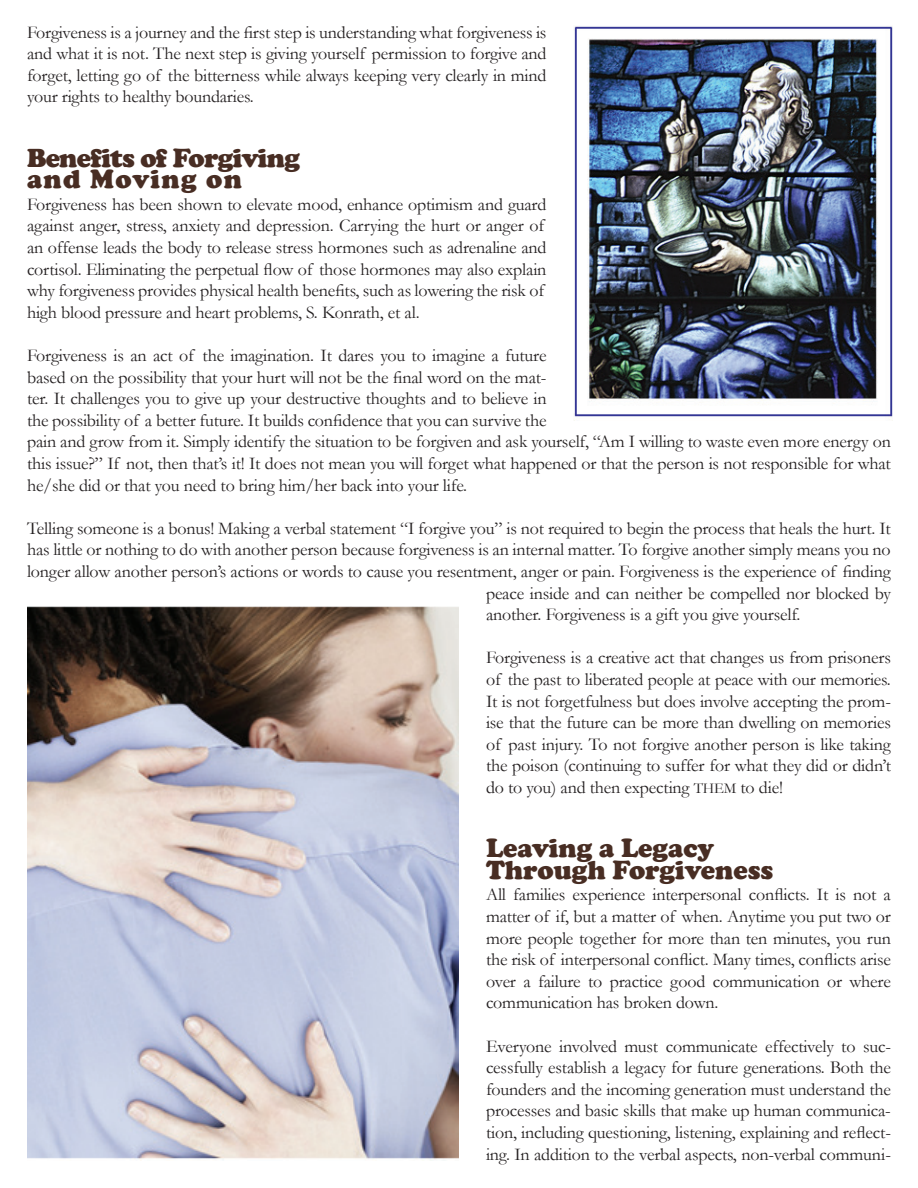
<style>
.page{position:relative;width:918px;height:1188px;background:#fff}
.page>*{position:absolute;margin:0;border:0;box-sizing:border-box;transform-origin:0 0}
.t1{font:900 27px/21.6px "Cooper";color:#482d23}
.t2{font:900 27px/21.6px "Cooper";letter-spacing:-.025em;color:#482d23}
.t3{font:18px/21.6px "Garamond";letter-spacing:-.01em;color:#231f20;text-align:justify}
.s1{font-size:15px}
</style>
<div class="page">
<img style="left:574px;top:26px;width:319px;height:391px">
<img style="left:27px;top:607px;width:432px;height:554px">
<p class="t3" style="left:27px;top:21px;width:521px">Forgiveness is a journey and the first step is understanding what forgiveness is and what it is not. The next step is giving yourself permission to forgive and forget, letting go of the bitterness while always keeping very clearly in mind your rights to healthy boundaries.</p>
<h1 class="t2" style="left:27px;top:147px;width:274px">Benefits of Forgiving and Moving on</h1>
<p class="t3" style="left:27px;top:193px;width:521px;text-align:left">Forgiveness has been shown to elevate mood, enhance optimism and guard against anger, stress, anxiety and depression. Carrying the hurt or anger of an offense leads the body to release stress hormones such as adrenaline and cortisol. Eliminating the perpetual flow of those hormones may also explain why forgiveness provides physical health benefits, such as lowering the risk of high blood pressure and heart problems, S. Konrath, et al.</p>
<p class="t3" style="left:27px;top:344px;width:865px;text-align:left">Forgiveness is an act of the imagination. It dares you to imagine a future<br>based on the possibility that your hurt will not be the final word on the mat-<br>ter. It challenges you to give up your destructive thoughts and to believe in<br>the possibility of a better future. It builds confidence that you can survive the<br>pain and grow from it. Simply identify the situation to be forgiven and ask yourself, “Am I willing to waste even more energy on this issue?” If not, then that’s it! It does not mean you will forget what happened or that the person is not responsible for what he/she did or that you need to bring him/her back into your life.</p>
<p class="t3" style="left:27px;top:517px;width:865px">Telling someone is a bonus! Making a verbal statement “I forgive you” is not required to begin the process that heals the hurt. It</p>
<p class="t3" style="left:27px;top:539px;width:865px">has little or nothing to do with another person because forgiveness is an internal matter. To forgive another simply means you no</p>
<p class="t3" style="left:27px;top:560px;width:865px">longer allow another person’s actions or words to cause you resentment, anger or pain. Forgiveness is the experience of finding</p>
<p class="t3" style="left:486px;top:582px;width:406px">peace inside and can neither be compelled nor blocked by</p>
<p class="t3" style="left:486px;top:603px;width:316px">another. Forgiveness is a gift you give yourself.</p>
<p class="t3" style="left:486px;top:647px;width:406px">Forgiveness is a creative act that changes us from prisoners of the past to liberated people at peace with our memories.<br>It is not forgetfulness but does involve accepting the prom&shy;ise that the future can be more than dwelling on memories of past injury. To not forgive another person is like taking the poison (continuing to suffer for what they did or didn’t do to you) and then expecting <span class="s1">THEM</span> to die!</p>
<h1 class="t1" style="left:486px;top:837px;width:289px">Leaving a Legacy<br>Through Forgiveness</h1>
<p class="t3" style="left:486px;top:884px;width:406px">All families experience interpersonal conflicts. It is not a matter of if, but a matter of when. Anytime you put two or more people together for more than ten minutes, you run the risk of interpersonal conflict. Many times, conflicts arise over a failure to practice good communication or where communication has broken down.</p>
<p class="t3" style="left:486px;top:1035px;width:406px">Everyone involved must communicate effectively to suc&shy;cessfully establish a legacy for future generations. Both the founders and the incoming generation must understand the processes and basic skills that make up human communica&shy;tion, including questioning, listening, explaining and reflect&shy;ing. In addition to the verbal aspects, non-verbal communi-</p>
</div>
